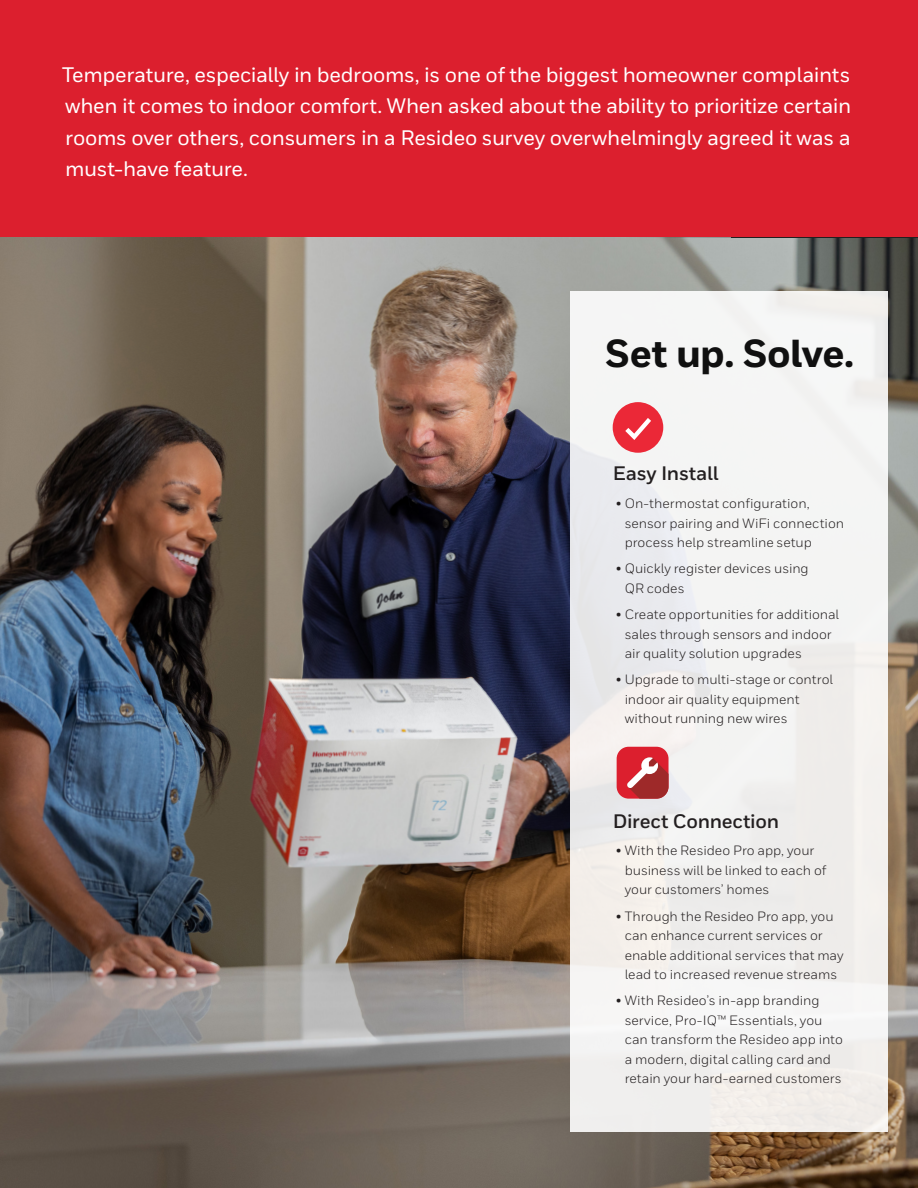
<style>
.page{position:relative;width:918px;height:1188px;background:#fff}
.page>*{position:absolute;margin:0;border:0;box-sizing:border-box;transform-origin:0 0}
.Heading_3__Headline{font:800 39px "Honeywell Sans";letter-spacing:-.015em;color:#101010}
.Cover__Subtitle{font:500 21px/31.5px "Honeywell Sans";letter-spacing:-.015em;color:#fff;text-align:justify}
.Body__less_space{font:700 19.5px "Honeywell Sans";letter-spacing:-.01em;color:#231f20}
.t1{font:13.5px/19.5px "Honeywell Sans";color:#231f20}
</style>
<div class="page">
<img style="left:0;top:236px;width:918px;height:952px">
<div style="left:0;top:0;width:918px;height:236px;background:#dc1f2e"></div>
<div style="left:571px;top:292px;width:317px;height:840px;background:#f3f3f1"></div>
<div style="left:613px;top:402px;width:50px;height:51px;background:#eb2837;border-radius:50%"></div>
<svg style="left:625px;top:418px;width:26px;height:22px"></svg>
<div style="left:617px;top:747px;width:52px;height:52px;background:#dc1f2e;border-radius:12px"></div>
<svg style="left:627px;top:757px;width:42px;height:42px"></svg>
<p class="Cover__Subtitle" style="left:62px;top:59px;width:791px">Temperature, especially in bedrooms, is one of the biggest homeowner complaints when it comes to indoor comfort. When asked about the ability to prioritize certain rooms over others, consumers in a Resideo survey overwhelmingly agreed it was a must-have feature.</p>
<p class="Heading_3__Headline" style="left:605px;top:329px;width:251px">Set up. Solve.</p>
<p class="Body__less_space" style="left:613px;top:462px;width:107px">Easy Install</p>
<p class="t1" style="left:625px;top:494px;width:221px;text-indent:-9px">• On-thermostat configuration, sensor pairing and WiFi connection process help streamline setup</p>
<p class="t1" style="left:625px;top:559px;width:186px;text-indent:-9px">• Quickly register devices using<br>QR codes</p>
<p class="t1" style="left:625px;top:605px;width:216px;text-indent:-9px">• Create opportunities for additional sales through sensors and indoor air quality solution upgrades</p>
<p class="t1" style="left:625px;top:670px;width:210px;text-indent:-9px">• Upgrade to multi-stage or control indoor air quality equipment without running new wires</p>
<p class="Body__less_space" style="left:613px;top:809px;width:168px">Direct Connection</p>
<p class="t1" style="left:625px;top:841px;width:203px;text-indent:-9px">• With the Resideo Pro app, your business will be linked to each of your customers’ homes</p>
<p class="t1" style="left:625px;top:906px;width:221px;text-indent:-9px">• Through the Resideo Pro app, you can enhance current services or enable additional services that may lead to increased revenue streams</p>
<p class="t1" style="left:625px;top:991px;width:220px;text-indent:-9px">• With Resideo’s in-app branding service, Pro-IQ™ Essentials, you can transform the Resideo app into a modern, digital calling card and retain your hard-earned customers</p>
</div>
